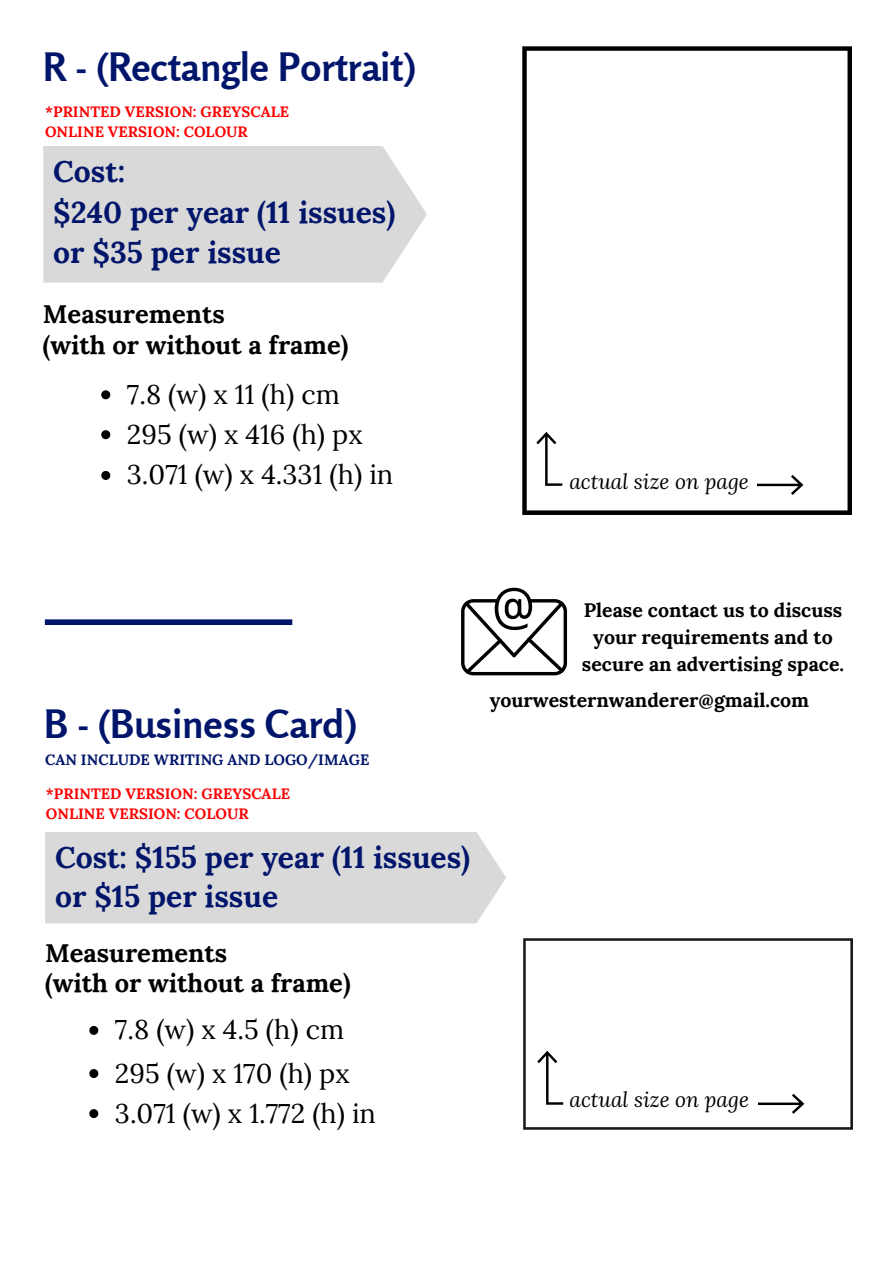
<style>
.page{position:relative;width:893px;height:1264px;background:#fff}
.page>*{position:absolute;margin:0;border:0;box-sizing:border-box;transform-origin:0 0}
.t1{font:700 39px "Rosario";color:#01156b}
.t2{font:700 30px "Lora";color:#01156b}
.t3{font:27px "Lora";color:#000}
.t4{font:700 25.5px "Lora";color:#000}
.t5{font:italic 21px "Lora";color:#000}
.t6{font:700 19.5px/27px "Lora";color:#000;text-align:center}
.t7{font:700 15px "Lora";color:#fa0202}
.t8{font:700 15px "Lora";color:#01156b}
</style>
<div class="page">
<div style="left:43px;top:146px;width:384px;height:136px;background:#d9d9d9"></div>
<svg style="left:522px;top:46px;width:330px;height:469px"></svg>
<div style="left:45px;top:832px;width:461px;height:91px;background:#d9d9d9"></div>
<svg style="left:101px;top:471px;width:9px;height:9px"></svg>
<svg style="left:101px;top:390px;width:9px;height:9px"></svg>
<svg style="left:101px;top:430px;width:9px;height:9px"></svg>
<svg style="left:89px;top:1109px;width:9px;height:9px"></svg>
<svg style="left:89px;top:1069px;width:9px;height:9px"></svg>
<svg style="left:89px;top:1025px;width:9px;height:9px"></svg>
<svg style="left:523px;top:938px;width:329px;height:191px"></svg>
<svg style="left:537px;top:1050px;width:26px;height:54px"></svg>
<svg style="left:758px;top:1087px;width:46px;height:26px"></svg>
<div style="left:741px;top:1086px;width:17px;height:28px;background:#fff"></div>
<div style="left:45px;top:619px;width:247px;height:6px;background:#01156b"></div>
<svg style="left:461px;top:587px;width:106px;height:88px"></svg>
<p class="t1" style="left:43px;top:43px;width:373px">R - (Rectangle Portrait)</p>
<p class="t7" style="left:45px;top:102px;width:245px">*PRINTED VERSION: GREYSCALE</p>
<p class="t7" style="left:45px;top:122px;width:204px">ONLINE VERSION: COLOUR</p>
<p class="t2" style="left:53px;top:152px;width:73px">Cost:</p>
<p class="t2" style="left:53px;top:193px;width:343px">$240 per year (11 issues)</p>
<p class="t2" style="left:53px;top:232px;width:229px">or $35 per issue</p>
<p class="t4" style="left:43px;top:297px;width:184px">Measurements</p>
<p class="t4" style="left:43px;top:328px;width:307px">(with or without a frame)</p>
<p class="t3" style="left:127px;top:376px;width:214px">7.8 (w) x 11 (h) cm</p>
<p class="t3" style="left:127px;top:416px;width:237px">295 (w) x 416 (h) px</p>
<p class="t3" style="left:127px;top:457px;width:268px">3.071 (w) x 4.331 (h) in</p>
<p class="t5" style="left:569px;top:467px;width:181px">actual size on page</p>
<p class="t1" style="left:44px;top:699px;width:313px">B - (Business Card)</p>
<p class="t8" style="left:45px;top:749px;width:326px">CAN INCLUDE WRITING AND LOGO/IMAGE</p>
<p class="t7" style="left:46px;top:783px;width:245px">*PRINTED VERSION: GREYSCALE</p>
<p class="t7" style="left:46px;top:804px;width:204px">ONLINE VERSION: COLOUR</p>
<p class="t2" style="left:55px;top:837px;width:416px">Cost: $155 per year (11 issues)</p>
<p class="t2" style="left:55px;top:876px;width:224px">or $15 per issue</p>
<p class="t4" style="left:45px;top:936px;width:184px">Measurements</p>
<p class="t4" style="left:45px;top:966px;width:307px">(with or without a frame)</p>
<p class="t3" style="left:115px;top:1012px;width:231px">7.8 (w) x 4.5 (h) cm</p>
<p class="t3" style="left:115px;top:1055px;width:236px">295 (w) x 170 (h) px</p>
<p class="t3" style="left:115px;top:1095px;width:262px">3.071 (w) x 1.772 (h) in</p>
<p class="t6" style="left:582px;top:596px;width:263px">Please contact us to discuss your requirements and to secure an advertising space.</p>
<p class="t6" style="left:489px;top:686px;width:321px">yourwesternwanderer@gmail.com</p>
<p class="t5" style="left:569px;top:1085px;width:181px">actual size on page</p>
</div>
